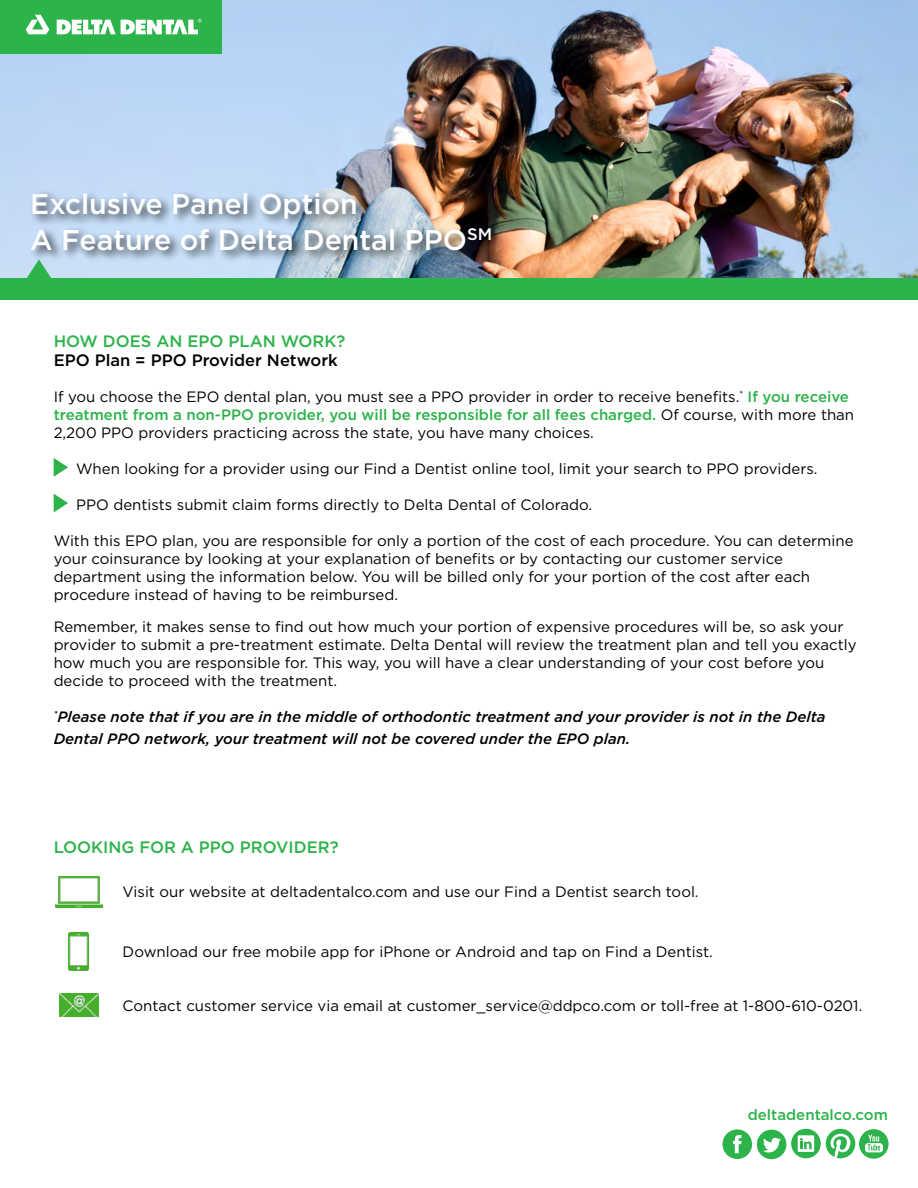
<style>
.page{position:relative;width:918px;height:1188px;background:#fff}
.page>*{position:absolute;margin:0;border:0;box-sizing:border-box;transform-origin:0 0}
.t1{font:500 28.5px/36px "Gotham";color:#fff}
.t2{font:500 16.5px "Gotham";color:#2cb34a}
.t3{font:500 16.5px "Gotham";color:#000}
.t4{font:15px/18px "Gotham";color:#000}
.t5{font:italic 500 15px/21.6px "Gotham";color:#000}
.t6{font:500 15px "Gotham";color:#2cb34a}
.s1{font-weight:500;color:#2cb34a}
</style>
<div class="page">
<img style="left:0;top:0;width:918px;height:278px">
<div style="left:29px;top:189px;width:475px;height:74px;background:#000;opacity:.75"></div>
<svg style="left:24px;top:259px;width:30px;height:19px"></svg>
<div style="left:0;top:278px;width:918px;height:21px;background:#2cb34a"></div>
<div style="left:2px;top:0;width:220px;height:54px;background:#2cb34a"></div>
<svg style="left:26px;top:15px;width:23px;height:19px"></svg>
<svg style="left:57px;top:19px;width:145px;height:16px"></svg>
<svg style="left:54px;top:494px;width:14px;height:18px"></svg>
<svg style="left:723px;top:1129px;width:166px;height:30px"></svg>
<img style="left:55px;top:876px;width:47px;height:31px">
<img style="left:68px;top:933px;width:21px;height:38px">
<img style="left:59px;top:994px;width:39px;height:23px">
<svg style="left:54px;top:458px;width:14px;height:19px"></svg>
<p class="t1" style="left:30px;top:185px;width:463px">Exclusive Panel Option<br>A Feature of Delta Dental PPO<sup>SM</sup></p>
<p class="t2" style="left:54px;top:330px;width:293px">HOW DOES AN EPO PLAN WORK?</p>
<p class="t3" style="left:54px;top:350px;width:286px">EPO Plan = PPO Provider Network</p>
<p class="t4" style="left:54px;top:388px;width:802px">If you choose the EPO dental plan, you must see a PPO provider in order to receive benefits.<sup>*</sup> <span class="s1">If you receive treatment from a non-PPO provider, you will be responsible for all fees charged.</span> Of course, with more than<br>2,200 PPO providers practicing across the state, you have many choices.</p>
<p class="t4" style="left:76px;top:460px;width:743px">When looking for a provider using our Find a Dentist online tool, limit your search to PPO providers.</p>
<p class="t4" style="left:76px;top:496px;width:518px">PPO dentists submit claim forms directly to Delta Dental of Colorado.</p>
<p class="t4" style="left:54px;top:532px;width:801px">With this EPO plan, you are responsible for only a portion of the cost of each procedure. You can determine your coinsurance by looking at your explanation of benefits or by contacting our customer service department using the information below. You will be billed only for your portion of the cost after each procedure instead of having to be reimbursed.</p>
<p class="t4" style="left:54px;top:617px;width:804px">Remember, it makes sense to find out how much your portion of expensive procedures will be, so ask your provider to submit a pre-treatment estimate. Delta Dental will review the treatment plan and tell you exactly how much you are responsible for. This way, you will have a clear understanding of your cost before you decide to proceed with the treatment.</p>
<p class="t5" style="left:54px;top:706px;width:774px"><sup>*</sup>Please note that if you are in the middle of orthodontic treatment and your provider is not in the Delta<br>Dental PPO network, your treatment will not be covered under the EPO plan.</p>
<p class="t2" style="left:54px;top:837px;width:286px">LOOKING FOR A PPO PROVIDER?</p>
<p class="t4" style="left:123px;top:883px;width:577px">Visit our website at deltadentalco.com and use our Find a Dentist search tool.</p>
<p class="t4" style="left:123px;top:943px;width:592px">Download our free mobile app for iPhone or Android and tap on Find a Dentist.</p>
<p class="t4" style="left:123px;top:997px;width:741px">Contact customer service via email at customer_service@ddpco.com or toll-free at 1-800-610-0201.</p>
<p class="t6" style="left:748px;top:1105px;width:142px">deltadentalco.com</p>
</div>
